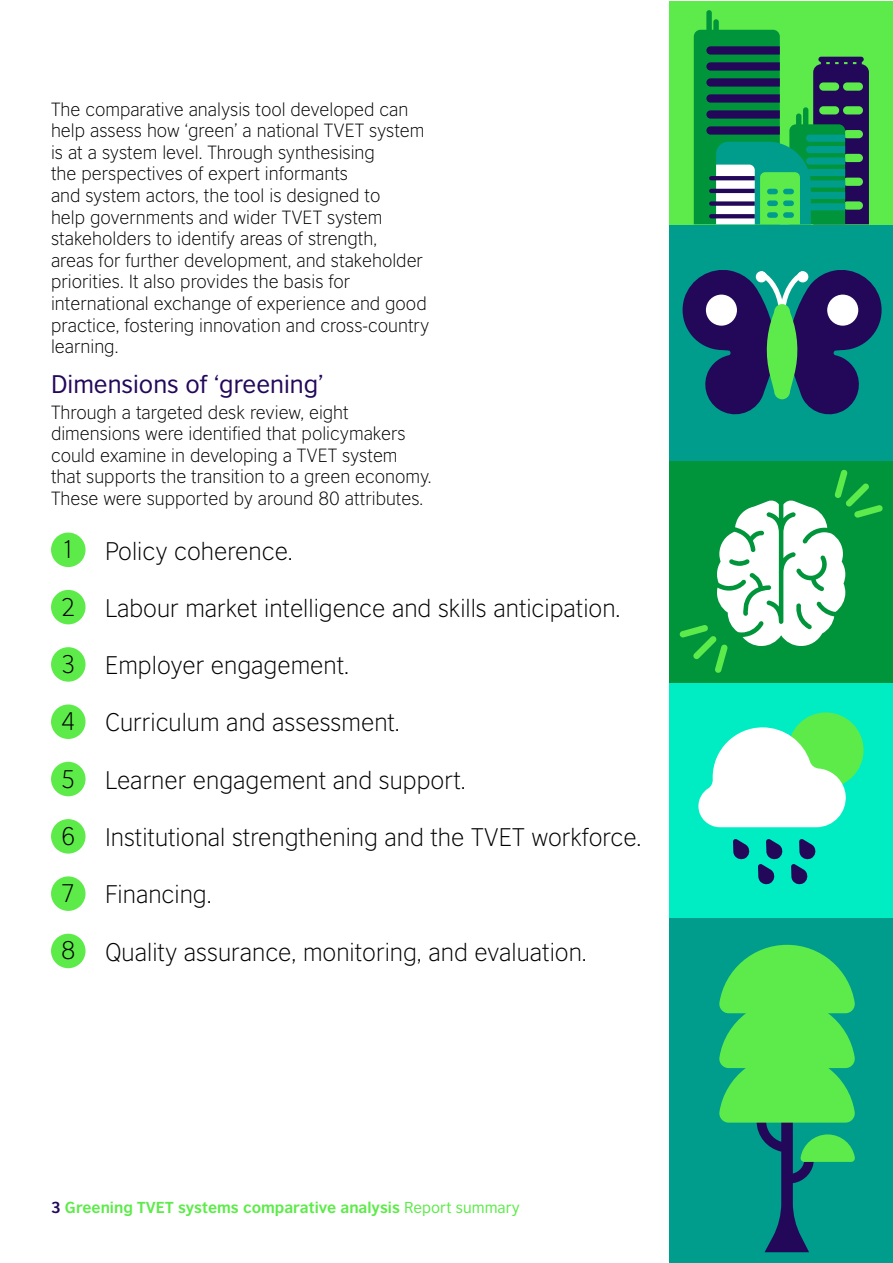
<style>
.page{position:relative;width:893px;height:1263px;background:#fff}
.page>*{position:absolute;margin:0;border:0;box-sizing:border-box;transform-origin:0 0}
.t1{font:300 24px "British Council Sans";color:#000}
.t2{font:24px "British Council Sans";color:#23085a}
.t3{font:300 18px/21.6px "British Council Sans";color:#000}
.t4{font:700 15px "British Council Sans";color:#5deb4a}
.s1{color:#23085a}
.s2{font-weight:400}
</style>
<div class="page">
<div style="left:51px;top:533px;width:35px;height:34px;background:#5deb4a;border-radius:50%"></div>
<div style="left:51px;top:590px;width:35px;height:34px;background:#5deb4a;border-radius:50%"></div>
<div style="left:51px;top:647px;width:35px;height:35px;background:#5deb4a;border-radius:50%"></div>
<div style="left:51px;top:704px;width:35px;height:35px;background:#5deb4a;border-radius:50%"></div>
<div style="left:51px;top:762px;width:35px;height:34px;background:#5deb4a;border-radius:50%"></div>
<div style="left:51px;top:819px;width:35px;height:35px;background:#5deb4a;border-radius:50%"></div>
<div style="left:51px;top:876px;width:35px;height:35px;background:#5deb4a;border-radius:50%"></div>
<div style="left:51px;top:934px;width:35px;height:34px;background:#5deb4a;border-radius:50%"></div>
<div style="left:670px;top:682px;width:223px;height:236px;background:#00edc3"></div>
<div style="left:788px;top:712px;width:75px;height:76px;background:#5deb4a;border-radius:50%"></div>
<svg style="left:698px;top:727px;width:149px;height:100px"></svg>
<svg style="left:733px;top:839px;width:17px;height:21px"></svg>
<svg style="left:758px;top:839px;width:25px;height:46px"></svg>
<svg style="left:791px;top:839px;width:25px;height:46px"></svg>
<div style="left:669px;top:460px;width:224px;height:222px;background:#00953b"></div>
<svg style="left:679px;top:469px;width:204px;height:204px"></svg>
<div style="left:670px;top:224px;width:223px;height:236px;background:#009d8c"></div>
<svg style="left:682px;top:270px;width:200px;height:145px"></svg>
<div style="left:670px;top:1px;width:223px;height:223px;background:#5deb4b"></div>
<svg style="left:694px;top:10px;width:175px;height:214px"></svg>
<div style="left:669px;top:918px;width:224px;height:345px;background:#009d8c"></div>
<svg style="left:719px;top:945px;width:136px;height:307px"></svg>
<p class="t3" style="left:51px;top:98px;width:380px">The comparative analysis tool developed can help assess how ‘green’ a national TVET system is at a system level. Through synthesising<br>the perspectives of expert informants<br>and system actors, the tool is designed to<br>help governments and wider TVET system stakeholders to identify areas of strength,<br>areas for further development, and stakeholder priorities. It also provides the basis for international exchange of experience and good practice, fostering innovation and cross-country learning.</p>
<h1 class="t2" style="left:51px;top:369px;width:274px">Dimensions of ‘greening’</h1>
<p class="t3" style="left:51px;top:401px;width:382px">Through a targeted desk review, eight dimensions were identified that policymakers could examine in developing a TVET system that supports the transition to a green economy.<br>These were supported by around 80 attributes.</p>
<h1 class="t1" style="left:61px;top:536px;width:233px">1 Policy coherence.</h1>
<h1 class="t1" style="left:61px;top:594px;width:561px">2 Labour market intelligence and skills anticipation.</h1>
<h1 class="t1" style="left:61px;top:651px;width:289px">3 Employer engagement.</h1>
<h1 class="t1" style="left:61px;top:708px;width:340px">4 Curriculum and assessment.</h1>
<h1 class="t1" style="left:61px;top:765px;width:406px">5 Learner engagement and support.</h1>
<h1 class="t1" style="left:61px;top:823px;width:582px">6 Institutional strengthening and the TVET workforce.</h1>
<h1 class="t1" style="left:61px;top:880px;width:152px">7 Financing.</h1>
<h1 class="t1" style="left:61px;top:937px;width:527px">8 Quality assurance, monitoring, and evaluation.</h1>
<p class="t4" style="left:51px;top:1198px;width:470px"><span class="s1">3</span> Greening TVET systems comparative analysis <span class="s2">Report summary</span></p>
</div>
